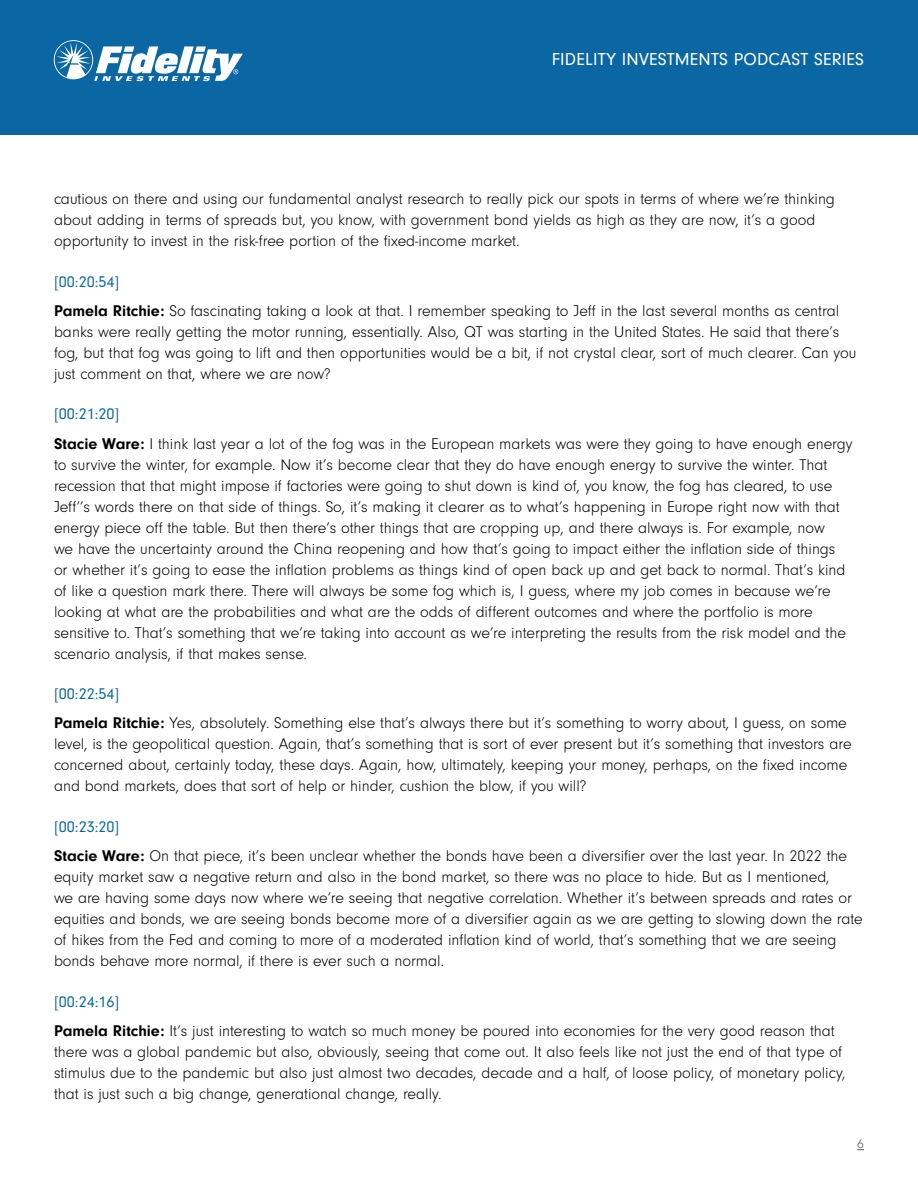
<style>
.page{position:relative;width:918px;height:1188px;background:#fff}
.page>*{position:absolute;margin:0;border:0;box-sizing:border-box;transform-origin:0 0}
.t1{font:18px "Neuzeit Gro";letter-spacing:.01em;color:#fff}
.t2{font:300 16.2px/21px "Neuzeit Gro";color:#000}
.t3{font:300 13.5px "Neuzeit Gro";color:#58595b}
.s1{font-weight:400;color:#0b67a3}
.s2{font-weight:700}
</style>
<div class="page">
<div style="left:0;top:0;width:918px;height:135px;background:#0b67a3"></div>
<svg style="left:54px;top:40px;width:189px;height:41px"></svg>
<p class="t1" style="left:552px;top:49px;width:314px">FIDELITY INVESTMENTS PODCAST SERIES</p>
<p class="t2" style="left:54px;top:189px;width:782px">cautious on there and using our fundamental analyst research to really pick our spots in terms of where we’re thinking about adding in terms of spreads but, you know, with government bond yields as high as they are now, it’s a good opportunity to invest in the risk-free portion of the fixed-income market.</p>
<p class="t2" style="left:54px;top:267px;width:787px;line-height:29.2px"><span class="s1">[00:20:54]<br></span><span class="s2">Pamela Ritchie:</span> So fascinating taking a look at that. I remember speaking to Jeff in the last several months as central</p>
<p class="t2" style="left:54px;top:321px;width:804px">banks were really getting the motor running, essentially. Also, QT was starting in the United States. He said that there’s fog, but that fog was going to lift and then opportunities would be a bit, if not crystal clear, sort of much clearer. Can you just comment on that, where we are now?</p>
<p class="t2" style="left:54px;top:400px;width:800px;line-height:29.2px"><span class="s1">[00:21:20]<br></span><span class="s2">Stacie Ware:</span> I think last year a lot of the fog was in the European markets was were they going to have enough energy</p>
<p class="t2" style="left:54px;top:454px;width:793px">to survive the winter, for example. Now it’s become clear that they do have enough energy to survive the winter. That recession that that might impose if factories were going to shut down is kind of, you know, the fog has cleared, to use Jeff’’s words there on that side of things. So, it’s making it clearer as to what’s happening in Europe right now with that energy piece off the table. But then there’s other things that are cropping up, and there always is. For example, now we have the uncertainty around the China reopening and how that’s going to impact either the inflation side of things or whether it’s going to ease the inflation problems as things kind of open back up and get back to normal. That’s kind of like a question mark there. There will always be some fog which is, I guess, where my job comes in because we’re looking at what are the probabilities and what are the odds of different outcomes and where the portfolio is more sensitive to. That’s something that we’re taking into account as we’re interpreting the results from the risk model and the scenario analysis, if that makes sense.</p>
<p class="t2" style="left:54px;top:680px;width:794px;line-height:29.2px"><span class="s1">[00:22:54]<br></span><span class="s2">Pamela Ritchie:</span> Yes, absolutely. Something else that’s always there but it’s something to worry about, I guess, on some</p>
<p class="t2" style="left:54px;top:734px;width:799px">level, is the geopolitical question. Again, that’s something that is sort of ever present but it’s something that investors are concerned about, certainly today, these days. Again, how, ultimately, keeping your money, perhaps, on the fixed income and bond markets, does that sort of help or hinder, cushion the blow, if you will?</p>
<p class="t2" style="left:54px;top:812px;width:795px;line-height:29.2px"><span class="s1">[00:23:20]<br></span><span class="s2">Stacie Ware:</span> On that piece, it’s been unclear whether the bonds have been a diversifier over the last year. In 2022 the</p>
<p class="t2" style="left:54px;top:867px;width:810px">equity market saw a negative return and also in the bond market, so there was no place to hide. But as I mentioned,<br>we are having some days now where we’re seeing that negative correlation. Whether it’s between spreads and rates or equities and bonds, we are seeing bonds become more of a diversifier again as we are getting to slowing down the rate of hikes from the Fed and coming to more of a moderated inflation kind of world, that’s something that we are seeing bonds behave more normal, if there is ever such a normal.</p>
<p class="t2" style="left:54px;top:987px;width:782px;line-height:29.2px"><span class="s1">[00:24:16]<br></span><span class="s2">Pamela Ritchie:</span> It’s just interesting to watch so much money be poured into economies for the very good reason that</p>
<p class="t2" style="left:54px;top:1041px;width:793px">there was a global pandemic but also, obviously, seeing that come out. It also feels like not just the end of that type of stimulus due to the pandemic but also just almost two decades, decade and a half, of loose policy, of monetary policy, that is just such a big change, generational change, really.</p>
<p class="t3" style="left:857px;top:1137px;width:8px">6</p>
</div>
